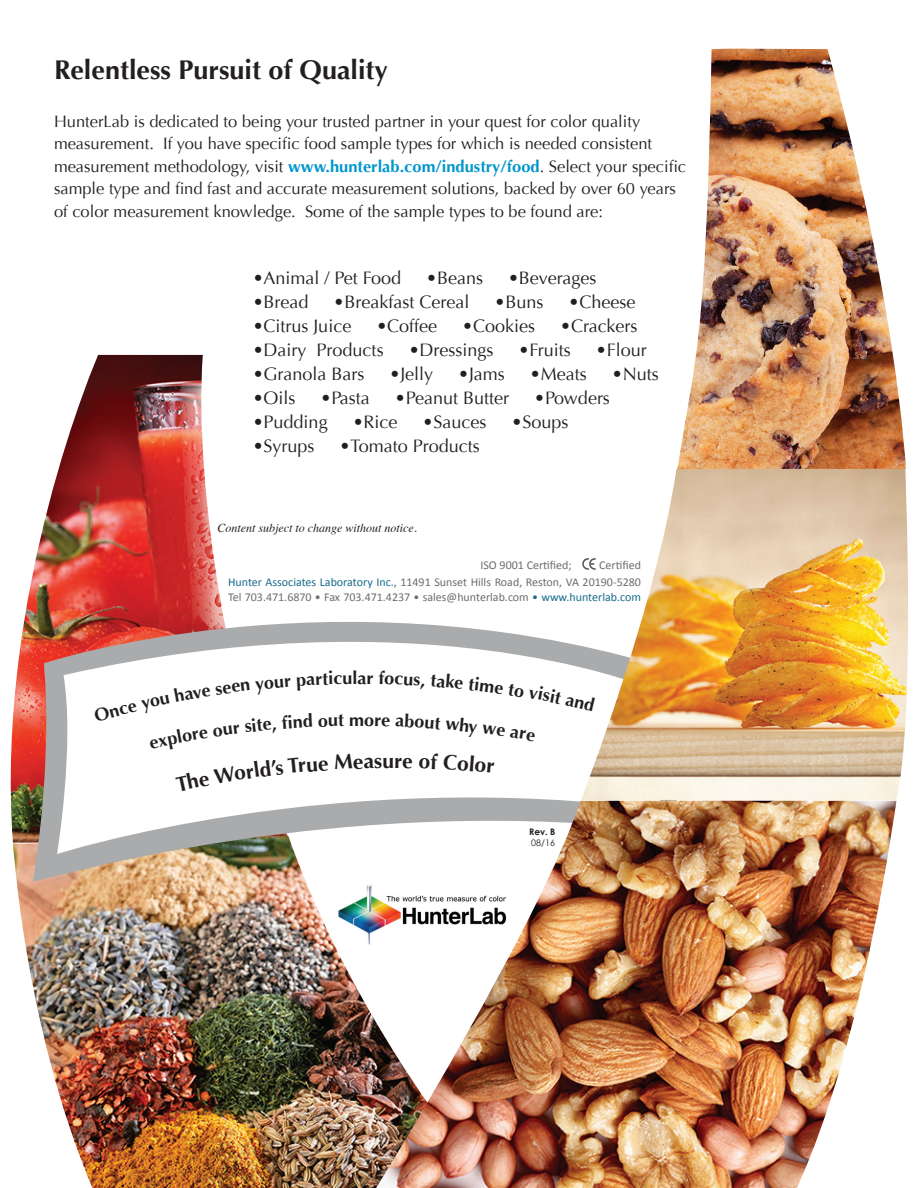
<style>
.page{position:relative;width:918px;height:1188px;background:#fff}
.page>*{position:absolute;margin:0;border:0;box-sizing:border-box;transform-origin:0 0}
.t1{font:700 27px "Optima";color:#231f20}
.t2{font:700 21px "Optima";color:#231f20}
.t3{font:18px "Optima";color:#231f20}
.t4{font:700 18px "Optima";color:#231f20}
.t5{font:16.5px/22.5px "Optima";color:#231f20}
.Footnote{font:12px "Calibri";color:#6c6d70}
.t6{font:italic 12px "Times";color:#231f20}
.t7{font:700 9px "Century Gothic";color:#231f20}
.Date{font:9px "Century Gothic";color:#231f20}
.s1{font-weight:700;color:#0096ce}
.s2{color:#176b8c}
</style>
<div class="page">
<img style="left:10px;top:355px;width:206px;height:488px">
<img style="left:13px;top:836px;width:363px;height:352px">
<img style="left:33px;top:569px;width:651px;height:312px">
<svg style="left:57px;top:595px;width:609px;height:259px"></svg>
<img style="left:677px;top:49px;width:229px;height:420px">
<img style="left:581px;top:469px;width:327px;height:331px">
<img style="left:376px;top:801px;width:520px;height:387px">
<svg style="left:582px;top:558px;width:14px;height:12px"></svg>
<svg style="left:93px;top:670px;width:502px;height:122px"></svg>
<p class="t1" style="left:54px;top:54px;width:336px">Relentless Pursuit of Quality</p>
<p class="t5" style="left:54px;top:110px;width:634px">HunterLab is dedicated to being your trusted partner in your quest for color quality measurement. If you have specific food sample types for which is needed consistent measurement methodology, visit <span class="s1">www.hunterlab.com/industry/food</span>. Select your specific sample type and find fast and accurate measurement solutions, backed by over 60 years</p>
<p class="t5" style="left:54px;top:200px;width:551px">of color measurement knowledge. Some of the sample types to be found are:</p>
<p class="t3" style="left:253px;top:268px;width:150px">•Animal / Pet Food</p>
<p class="t3" style="left:426px;top:268px;width:58px">•Beans</p>
<p class="t3" style="left:508px;top:268px;width:90px">•Beverages</p>
<p class="t3" style="left:253px;top:292px;width:57px">•Bread</p>
<p class="t3" style="left:334px;top:292px;width:137px">•Breakfast Cereal</p>
<p class="t3" style="left:495px;top:292px;width:50px">•Buns</p>
<p class="t3" style="left:569px;top:292px;width:68px">•Cheese</p>
<p class="t3" style="left:253px;top:316px;width:100px">•Citrus Juice</p>
<p class="t3" style="left:376px;top:316px;width:62px">•Coffee</p>
<p class="t3" style="left:462px;top:316px;width:74px">•Cookies</p>
<p class="t3" style="left:560px;top:316px;width:79px">•Crackers</p>
<p class="t3" style="left:253px;top:340px;width:132px">•Dairy Products</p>
<p class="t3" style="left:409px;top:340px;width:86px">•Dressings</p>
<p class="t3" style="left:519px;top:340px;width:54px">•Fruits</p>
<p class="t3" style="left:596px;top:340px;width:52px">•Flour</p>
<p class="t3" style="left:253px;top:364px;width:113px">•Granola Bars</p>
<p class="t3" style="left:389px;top:364px;width:45px">•Jelly</p>
<p class="t3" style="left:458px;top:364px;width:48px">•Jams</p>
<p class="t3" style="left:530px;top:364px;width:58px">•Meats</p>
<p class="t3" style="left:612px;top:364px;width:48px">•Nuts</p>
<p class="t3" style="left:253px;top:388px;width:44px">•Oils</p>
<p class="t3" style="left:321px;top:388px;width:51px">•Pasta</p>
<p class="t3" style="left:395px;top:388px;width:116px">•Peanut Butter</p>
<p class="t3" style="left:534px;top:388px;width:77px">•Powders</p>
<p class="t3" style="left:253px;top:412px;width:76px">•Pudding</p>
<p class="t3" style="left:353px;top:412px;width:46px">•Rice</p>
<p class="t3" style="left:423px;top:412px;width:65px">•Sauces</p>
<p class="t3" style="left:512px;top:412px;width:58px">•Soups</p>
<p class="t3" style="left:253px;top:436px;width:63px">•Syrups</p>
<p class="t3" style="left:340px;top:436px;width:142px">•Tomato Products</p>
<p class="t6" style="left:218px;top:517px;width:201px">Content subject to change without notice.</p>
<p class="Footnote" style="left:480px;top:557px;width:93px">ISO 9001 Certified;</p>
<p class="Footnote" style="left:599px;top:557px;width:43px">Certified</p>
<p class="Footnote" style="left:228px;top:575px;width:414px"><span class="s2">Hunter Associates Laboratory Inc.,</span> 11491 Sunset Hills Road, Reston, VA 20190-5280</p>
<p class="Footnote" style="left:228px;top:590px;width:414px">Tel 703.471.6870 • Fax 703.471.4237 • sales@hunterlab.com <span class="s2">• www.hunterlab.com</span></p>
<p class="t4" style="left:352px;top:667px;width:23px">lar</p>
<p class="t4" style="left:349px;top:709px;width:27px">mo</p>
<p class="t2" style="left:382px;top:749px;width:21px">ur</p>
<p class="t7" style="left:529px;top:826px;width:28px">Rev. B</p>
<p class="Date" style="left:531px;top:837px;width:25px">08/16</p>
</div>
